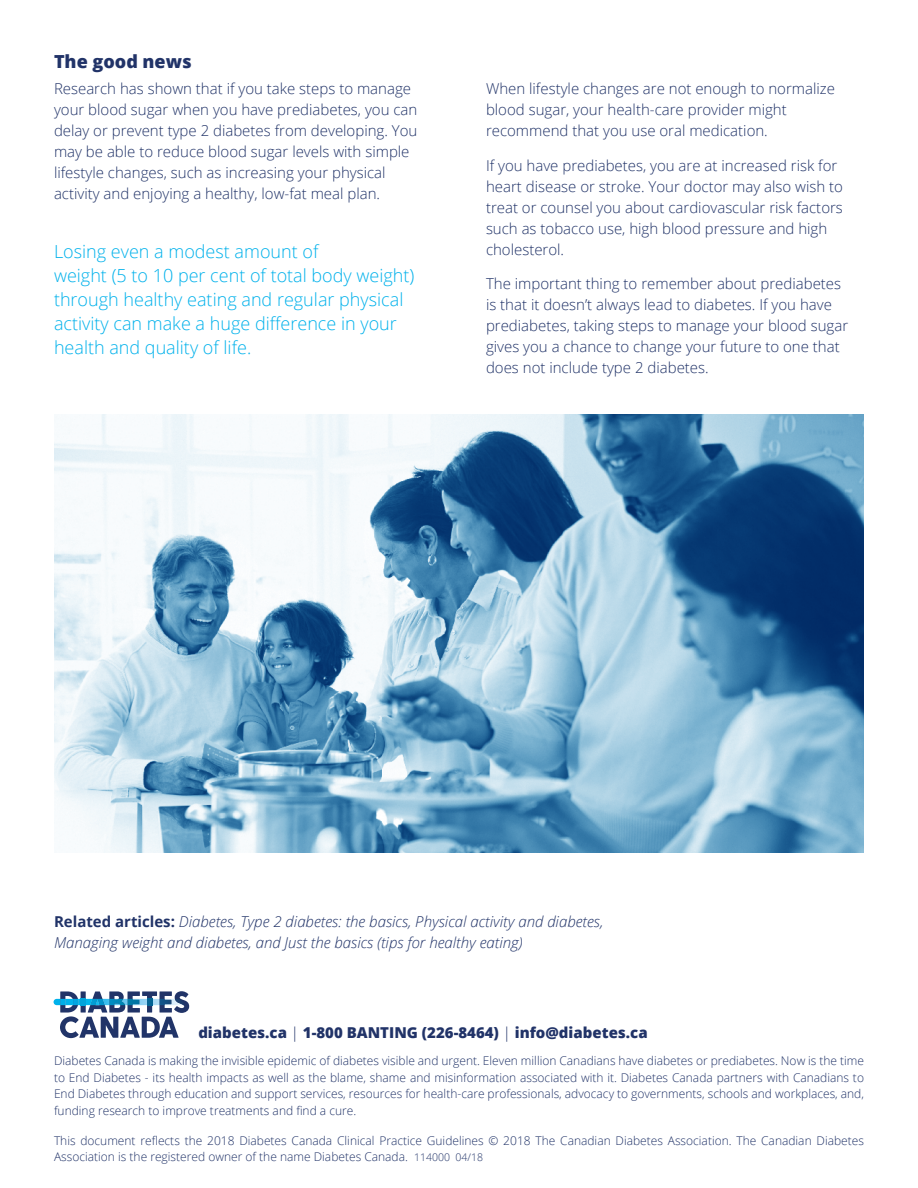
<style>
.page{position:relative;width:918px;height:1188px;background:#fff}
.page>*{position:absolute;margin:0;border:0;box-sizing:border-box;transform-origin:0 0}
.t1{font:300 18px/24px "Open Sans";color:#00b1eb}
.t2{font:800 18px "Open Sans";color:#213368}
.t3{font:300 15px/21px "Open Sans";color:#213368}
.t4{font:italic 300 15px/21px "Open Sans";color:#213368}
.t5{font:800 15px "Open Sans";color:#213368}
.t6{font:300 12px/16.5px "Open Sans";color:#213368;text-align:justify}
.s1{font-weight:700;font-style:normal}
.s2{font-weight:300}
.s3{font-size:10.5px}
</style>
<div class="page">
<img style="left:54px;top:999px;width:6px;height:6px">
<svg style="left:60px;top:991px;width:129px;height:47px"></svg>
<img style="left:54px;top:415px;width:810px;height:438px">
<p class="t2" style="left:54px;top:48px;width:139px">The good news</p>
<p class="t3" style="left:54px;top:78px;width:365px">Research has shown that if you take steps to manage your blood sugar when you have prediabetes, you can delay or prevent type 2 diabetes from developing. You may be able to reduce blood sugar levels with simple lifestyle changes, such as increasing your physical activity and enjoying a healthy, low-fat meal plan.</p>
<p class="t1" style="left:54px;top:239px;width:362px">Losing even a modest amount of<br>weight (5 to 10 per cent of total body weight) through healthy eating and regular physical activity can make a huge difference in your health and quality of life.</p>
<p class="t3" style="left:486px;top:78px;width:351px">When lifestyle changes are not enough to normalize blood sugar, your health-care provider might recommend that you use oral medication.</p>
<p class="t3" style="left:486px;top:154px;width:359px">If you have prediabetes, you are at increased risk for heart disease or stroke. Your doctor may also wish to treat or counsel you about cardiovascular risk factors such as tobacco use, high blood pressure and high cholesterol.</p>
<p class="t3" style="left:486px;top:273px;width:364px">The important thing to remember about prediabetes is that it doesn’t always lead to diabetes. If you have prediabetes, taking steps to manage your blood sugar gives you a chance to change your future to one that does not include type 2 diabetes.</p>
<p class="t4" style="left:54px;top:911px;width:551px"><span class="s1">Related articles:</span> Diabetes, Type 2 diabetes: the basics, Physical activity and diabetes,<br>Managing weight and diabetes, and Just the basics (tips for healthy eating)</p>
<p class="t5" style="left:198px;top:1021px;width:451px">diabetes.ca <span class="s2">|</span> 1-800 BANTING (226-8464) <span class="s2">|</span> info@diabetes.ca</p>
<p class="t6" style="left:54px;top:1052px;width:812px">Diabetes Canada is making the invisible epidemic of diabetes visible and urgent. Eleven million Canadians have diabetes or prediabetes. Now is the time to End Diabetes - its health impacts as well as the blame, shame and misinformation associated with it. Diabetes Canada partners with Canadians to End Diabetes through education and support services, resources for health-care professionals, advocacy to governments, schools and workplaces, and, funding research to improve treatments and find a cure.</p>
<p class="t6" style="left:54px;top:1132px;width:812px">This document reflects the 2018 Diabetes Canada Clinical Practice Guidelines © 2018 The Canadian Diabetes Association. The Canadian Diabetes<br>Association is the registered owner of the name Diabetes Canada. <span class="s3">114000 04/18</span></p>
</div>
